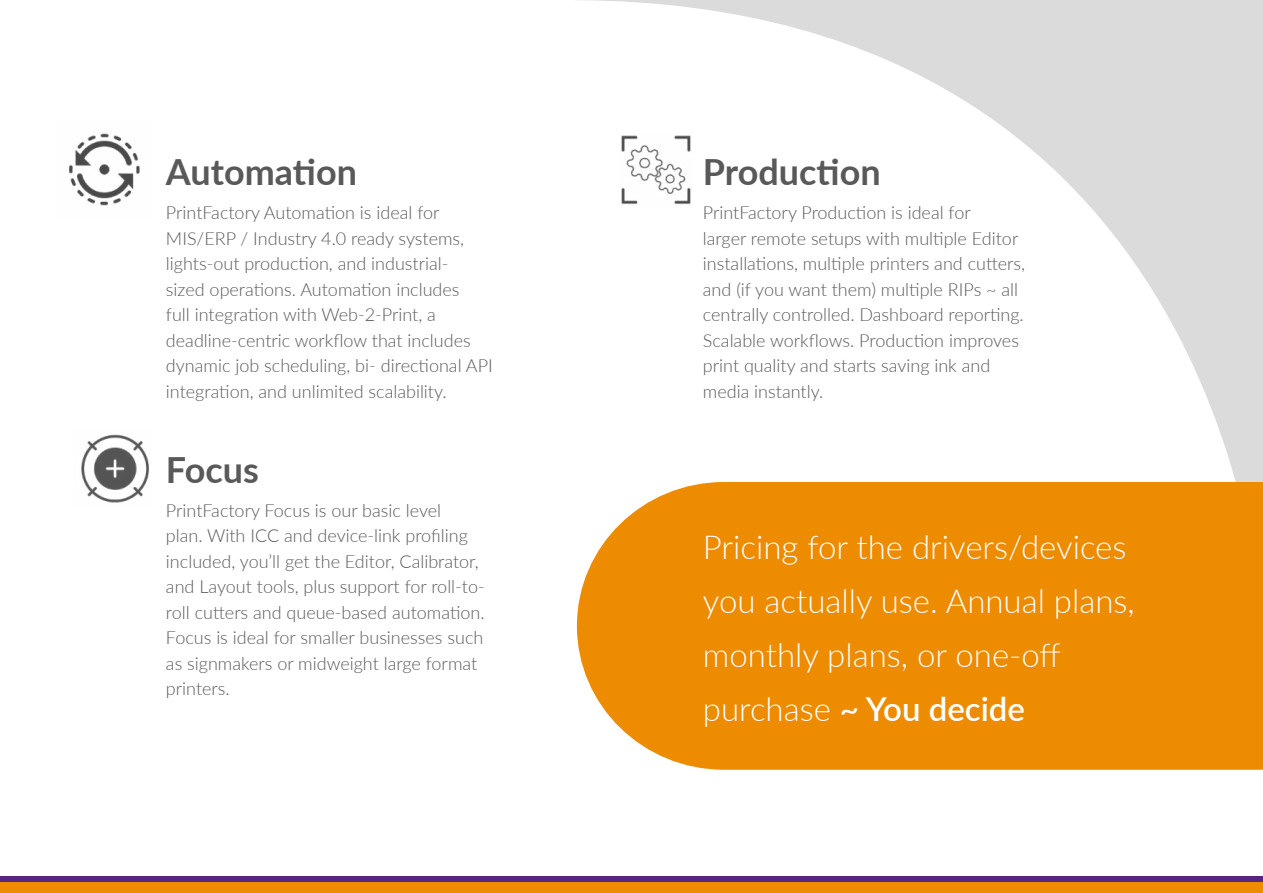
<style>
.page{position:relative;width:1263px;height:893px;background:#fff}
.page>*{position:absolute;margin:0;border:0;box-sizing:border-box;transform-origin:0 0}
.t1{font:700 36px "Lato";color:#5a595a}
.t2{font:300 33px/54px "Lato";color:#fff}
.t3{font:300 18px/25.5px "Lato";color:#5a595a}
.s1{font-weight:600}
</style>
<div class="page">
<img style="left:81px;top:434px;width:68px;height:69px">
<img style="left:69px;top:133px;width:71px;height:73px">
<div style="left:0;top:876px;width:1263px;height:8px;background:#562583"></div>
<div style="left:0;top:882px;width:1263px;height:11px;background:#ed8b01"></div>
<svg style="left:576px;top:0;width:687px;height:629px"></svg>
<svg style="left:577px;top:482px;width:686px;height:288px;background:#ee9517"></svg>
<h1 class="t1" style="left:166px;top:146px;width:193px">Automation</h1>
<p class="t3" style="left:166px;top:199px;width:328px">PrintFactory Automation is ideal for MIS/ERP / Industry 4.0 ready systems, lights-out production, and industrial-<br>sized operations. Automation includes<br>full integration with Web-2-Print, a deadline-centric workflow that includes dynamic job scheduling, bi- directional API integration, and unlimited scalability.</p>
<h1 class="t1" style="left:166px;top:443px;width:94px">Focus</h1>
<p class="t3" style="left:166px;top:497px;width:320px">PrintFactory Focus is our basic level<br>plan. With ICC and device-link profiling included, you’ll get the Editor, Calibrator, and Layout tools, plus support for roll-to&shy;roll cutters and queue-based automation.<br>Focus is ideal for smaller businesses such as signmakers or midweight large format printers.</p>
<h1 class="t1" style="left:703px;top:146px;width:179px">Production</h1>
<p class="t3" style="left:703px;top:199px;width:324px">PrintFactory Production is ideal for<br>larger remote setups with multiple Editor installations, multiple printers and cutters, and (if you want them) multiple RIPs ~ all centrally controlled. Dashboard reporting.<br>Scalable workflows. Production improves print quality and starts saving ink and media instantly.</p>
<h2 class="t2" style="left:703px;top:519px;width:433px">Pricing for the drivers/devices you actually use. Annual plans, monthly plans, or one-off purchase <span class="s1">~ You decide</span></h2>
</div>
